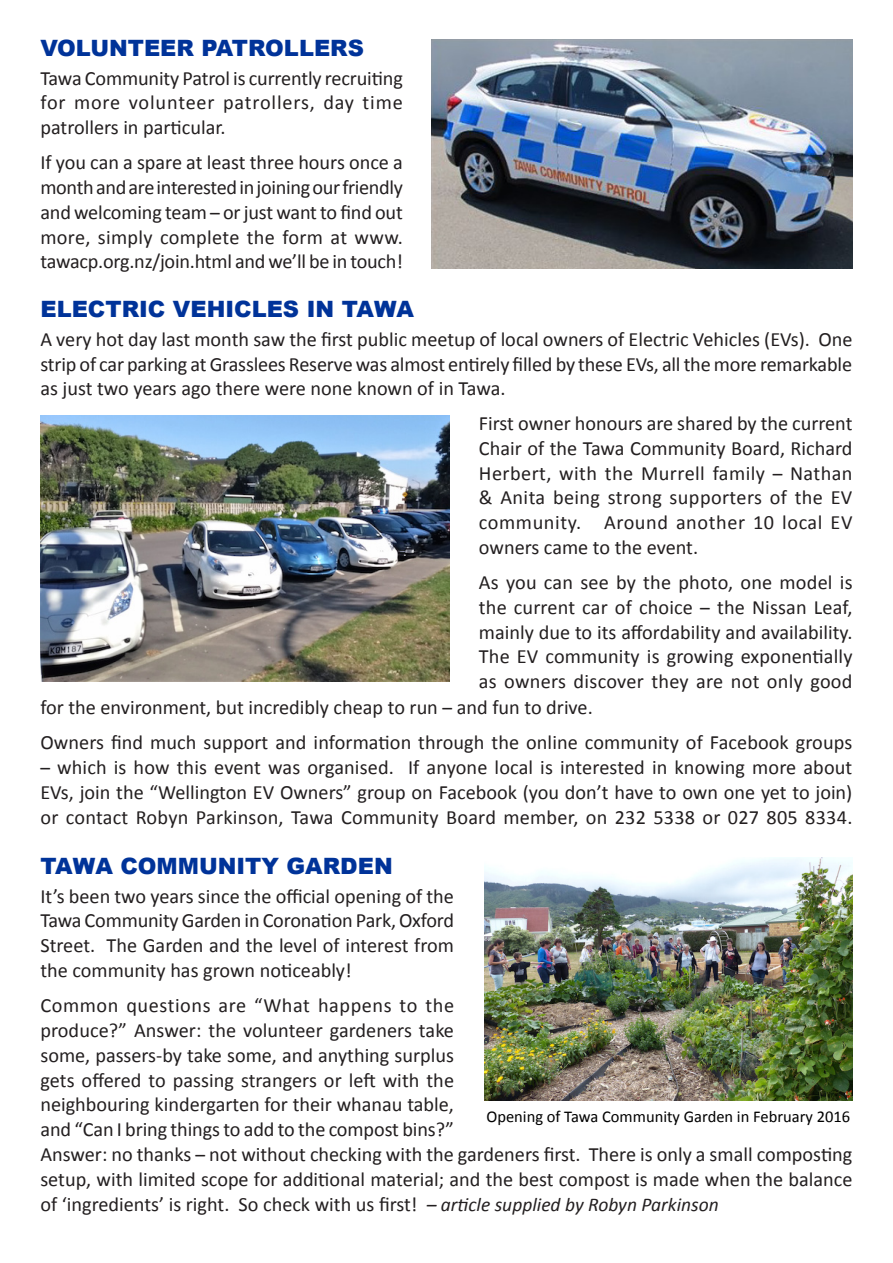
<style>
.page{position:relative;width:893px;height:1263px;background:#fff}
.page>*{position:absolute;margin:0;border:0;box-sizing:border-box;transform-origin:0 0}
.t1{font:900 22.5px "Arial";color:#039}
.t2{font:20.25px/24.8px "Calibri";color:#231f20;text-align:justify}
.t3{font:16.5px "Calibri";color:#000}
.s1{font-size:19.5px}
.s2{font-style:italic;font-size:19.5px}
</style>
<div class="page">
<img style="left:431px;top:39px;width:421px;height:229px">
<img style="left:40px;top:416px;width:410px;height:265px">
<img style="left:484px;top:858px;width:369px;height:243px">
<p class="t1" style="left:40px;top:31px;width:325px">VOLUNTEER PATROLLERS</p>
<p class="t2" style="left:40px;top:64px;width:364px">Tawa Community Patrol is currently recruiting for more volunteer patrollers, day time patrollers in particular.</p>
<p class="t2" style="left:40px;top:149px;width:364px">If you can a spare at least three hours once a month and are interested in joining our friendly and welcoming team <span class="s1">–</span> or just want to find out more, simply complete the form at www. tawacp.org.nz/join.html and we’ll be in touch!</p>
<p class="t1" style="left:40px;top:292px;width:375px">ELECTRIC VEHICLES IN TAWA</p>
<p class="t2" style="left:40px;top:326px;width:813px">A very hot day last month saw the first public meetup of local owners of Electric Vehicles (EVs). One strip of car parking at Grasslees Reserve was almost entirely filled by these EVs, all the more remarkable as just two years ago there were none known of in Tawa.</p>
<p class="t2" style="left:479px;top:410px;width:375px">First owner honours are shared by the current Chair of the Tawa Community Board, Richard Herbert, with the Murrell family <span class="s1">–</span> Nathan &amp; Anita being strong supporters of the EV community. Around another 10 local EV owners came to the event.</p>
<p class="t2" style="left:479px;top:569px;width:375px">As you can see by the photo, one model is the current car of choice <span class="s1">–</span> the Nissan Leaf, mainly due to its affordability and availability.<br>The EV community is growing exponentially as owners discover they are not only good</p>
<p class="t2" style="left:40px;top:694px;width:554px">for the environment, but incredibly cheap to run <span class="s1">–</span> and fun to drive.</p>
<p class="t2" style="left:40px;top:729px;width:813px">Owners find much support and information through the online community of Facebook groups</p>
<p class="t2" style="left:40px;top:754px;width:813px"><span class="s1">–</span> which is how this event was organised. If anyone local is interested in knowing more about EVs, join the “Wellington EV Owners” group on Facebook (you don’t have to own one yet to join) or contact Robyn Parkinson, Tawa Community Board member, on 232 5338 or 027 805 8334.</p>
<p class="t1" style="left:40px;top:849px;width:354px">TAWA COMMUNITY GARDEN</p>
<p class="t2" style="left:40px;top:882px;width:415px">It’s been two years since the official opening of the Tawa Community Garden in Coronation Park, Oxford Street. The Garden and the level of interest from the community has grown noticeably!</p>
<p class="t2" style="left:40px;top:992px;width:415px">Common questions are “What happens to the produce?” Answer: the volunteer gardeners take some, passers-by take some, and anything surplus gets offered to passing strangers or left with the neighbouring kindergarten for their whanau table, and “Can I bring things to add to the compost bins?”</p>
<p class="t2" style="left:40px;top:1141px;width:814px">Answer: no thanks <span class="s1">–</span> not without checking with the gardeners first. There is only a small composting setup, with limited scope for additional material; and the best compost is made when the balance of ‘ingredients’ is right. So check with us first! <span class="s2">– article supplied by Robyn Parkinson</span></p>
<p class="t3" style="left:486px;top:1106px;width:365px">Opening of Tawa Community Garden in February 2016</p>
</div>
